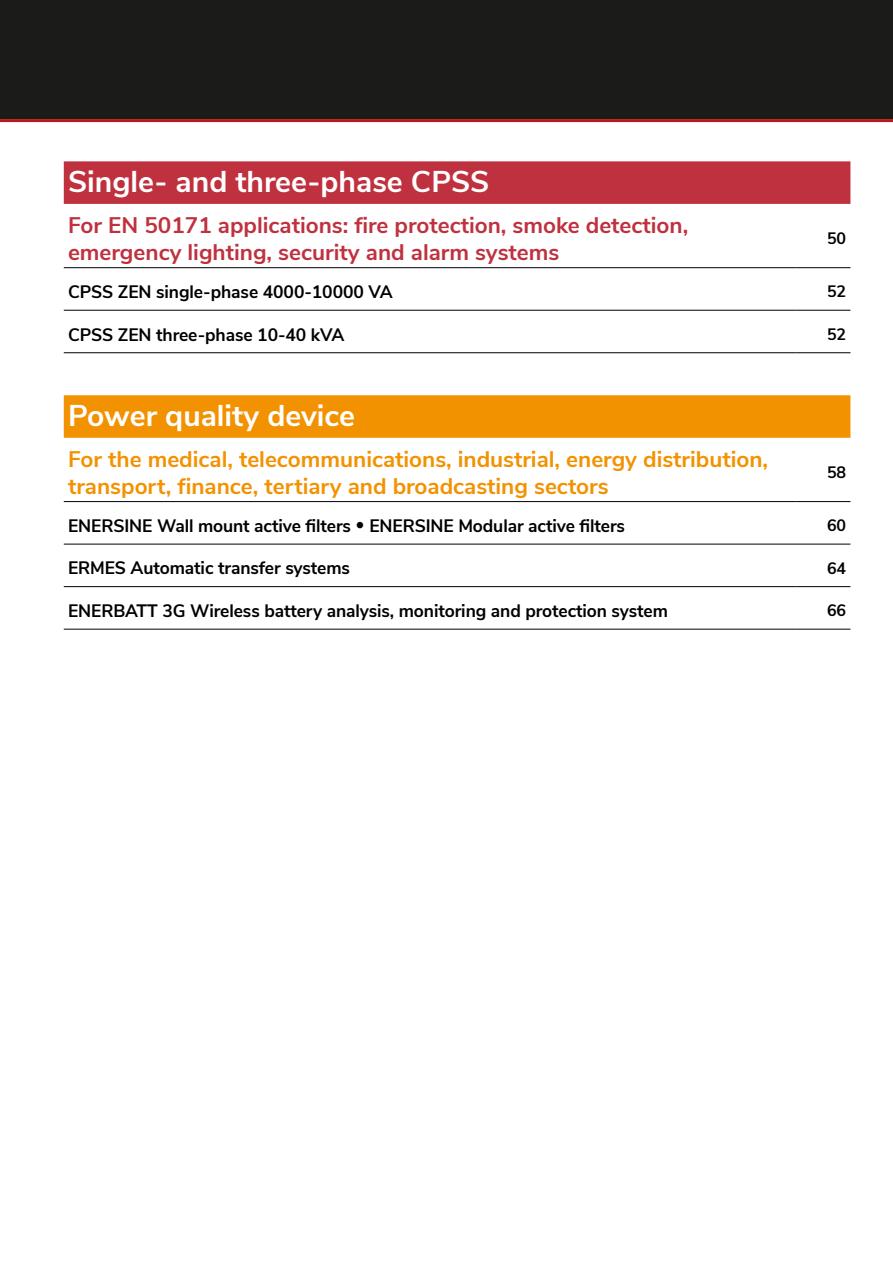
<style>
.page{position:relative;width:893px;height:1263px;background:#fff}
.page>*{position:absolute;margin:0;border:0;box-sizing:border-box;transform-origin:0 0}
.t1{font:700 30px "Nunito Sans";color:#fff}
.t2{font:700 22.5px/27px "Nunito Sans";color:#f39200}
.t3{font:700 22.5px/27px "Nunito Sans";color:#c0313f}
.t4{font:700 18px "Nunito Sans";letter-spacing:-.005em;color:#000}
.t5{font:700 16.5px "Nunito Sans";letter-spacing:-.005em;color:#000}
</style>
<div class="page">
<div style="left:64px;top:161px;width:786px;height:43px;background:#c0313f"></div>
<div style="left:64px;top:395px;width:786px;height:43px;background:#f39200"></div>
<hr style="left:64px;top:267px;width:731px;height:1px;background:#000">
<hr style="left:795px;top:267px;width:55px;height:1px;background:#000">
<hr style="left:64px;top:544px;width:731px;height:1px;background:#000">
<hr style="left:795px;top:544px;width:55px;height:1px;background:#000">
<hr style="left:64px;top:586px;width:731px;height:1px;background:#000">
<hr style="left:795px;top:586px;width:55px;height:1px;background:#000">
<hr style="left:64px;top:501px;width:731px;height:1px;background:#000">
<hr style="left:795px;top:501px;width:55px;height:1px;background:#000">
<hr style="left:64px;top:629px;width:731px;height:1px;background:#000">
<hr style="left:795px;top:629px;width:55px;height:1px;background:#000">
<hr style="left:64px;top:310px;width:731px;height:1px;background:#000">
<hr style="left:795px;top:310px;width:55px;height:1px;background:#000">
<hr style="left:64px;top:352px;width:731px;height:1px;background:#000">
<hr style="left:795px;top:352px;width:55px;height:1px;background:#000">
<div style="left:0;top:0;width:893px;height:119px;background:#1b1b1a"></div>
<hr style="left:0;top:119px;width:893px;height:3px;background:#b61918">
<h1 class="t1" style="left:68px;top:159px;width:423px">Single- and three-phase CPSS</h1>
<p class="t3" style="left:68px;top:211px;width:622px">For EN 50171 applications: fire protection, smoke detection, emergency lighting, security and alarm systems</p>
<p class="t5" style="left:827px;top:226px;width:21px">50</p>
<p class="t4" style="left:68px;top:279px;width:326px">CPSS ZEN single-phase 4000-10000 VA</p>
<p class="t5" style="left:827px;top:279px;width:21px">52</p>
<p class="t4" style="left:68px;top:321px;width:278px">CPSS ZEN three-phase 10-40 kVA</p>
<p class="t5" style="left:827px;top:322px;width:21px">52</p>
<h1 class="t1" style="left:68px;top:393px;width:289px">Power quality device</h1>
<p class="t2" style="left:68px;top:445px;width:702px">For the medical, telecommunications, industrial, energy distribution, transport, finance, tertiary and broadcasting sectors</p>
<p class="t5" style="left:827px;top:460px;width:21px">58</p>
<p class="t4" style="left:68px;top:512px;width:558px">ENERSINE Wall mount active filters • ENERSINE Modular active filters</p>
<p class="t5" style="left:827px;top:513px;width:21px">60</p>
<p class="t4" style="left:68px;top:555px;width:283px">ERMES Automatic transfer systems</p>
<p class="t5" style="left:827px;top:556px;width:21px">64</p>
<p class="t4" style="left:68px;top:597px;width:601px">ENERBATT 3G Wireless battery analysis, monitoring and protection system</p>
<p class="t5" style="left:827px;top:598px;width:21px">66</p>
</div>
